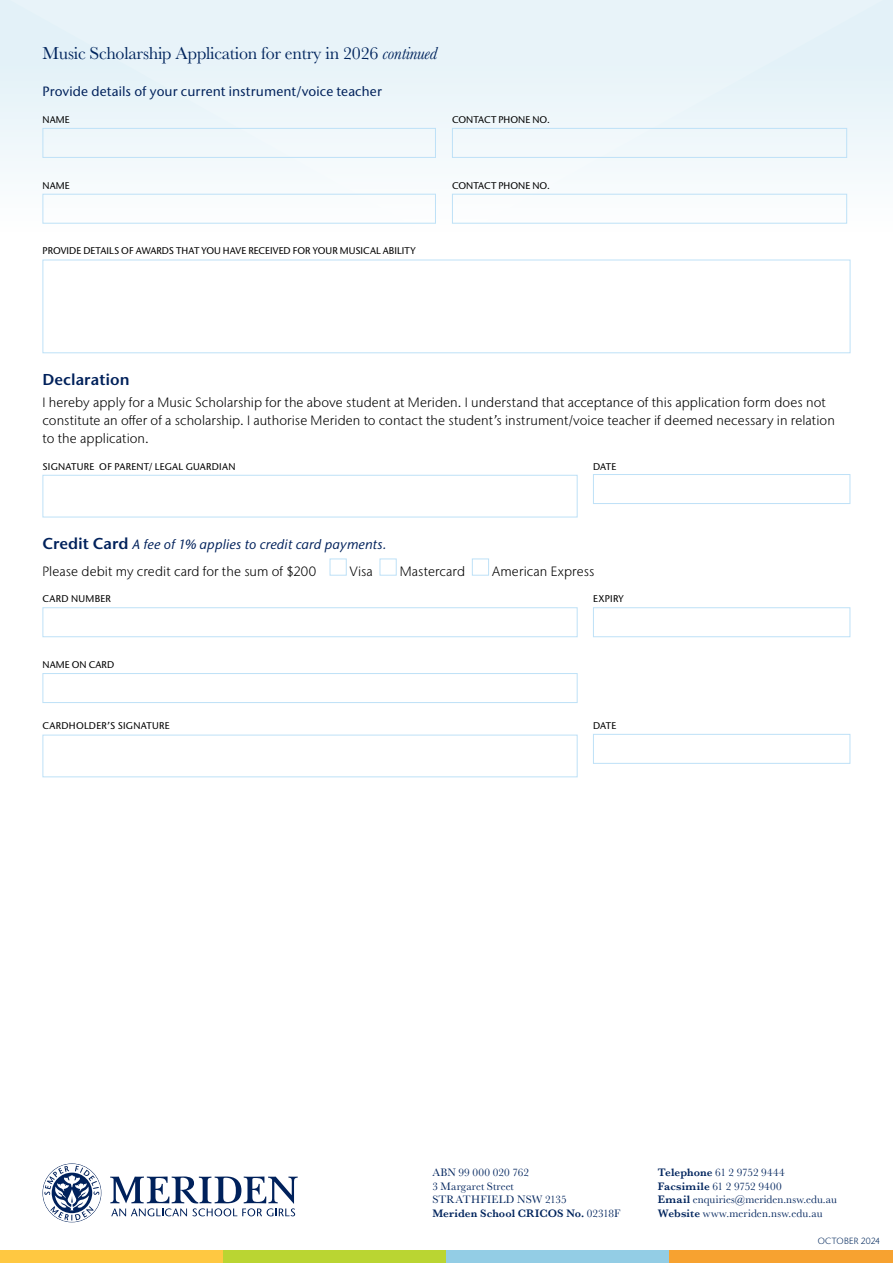
<style>
.page{position:relative;width:893px;height:1263px;background:#fff}
.page>*{position:absolute;margin:0;border:0;box-sizing:border-box;transform-origin:0 0}
.t1{font:18px "Baskerville";letter-spacing:-.015em;color:#00245d}
.Body_Copy{font:600 15.75px "Stone Sans ITC Std";letter-spacing:.005em;color:#00215b}
.Body_Copy-2{font:300 13.5px/18px "Stone Sans IIITC Std";letter-spacing:.005em;color:#000}
.Body_Copy-3{font:500 13.5px "Stone Sans ITC Std";letter-spacing:.01em;color:#00215b}
.Body_Copy-4{font:italic 500 13.5px "Stone Sans ITC Std";letter-spacing:.01em;color:#00215b}
.t2{font:11.25px/13.5px "Baskerville";letter-spacing:.01em;color:#00245d}
.Small_Caps_Copy{font:500 9.75px "Stone Sans ITC Std";letter-spacing:.005em;color:#000}
.Body_Copy-5{font:500 9.75px "Stone Sans ITC Std";letter-spacing:.025em;color:#000}
.Body_Copy-6{font:300 9px "Stone Sans IIITC Std";letter-spacing:.015em;color:#00275b}
.s1{font-style:italic}
.s2{font-weight:600;font-style:normal;font-size:15.75px}
.s3{font-weight:600}
</style>
<div class="page">
<div style="left:0;top:1251px;width:223px;height:12px;background:#ffc841"></div>
<div style="left:223px;top:1251px;width:223px;height:12px;background:#bad532"></div>
<div style="left:446px;top:1251px;width:224px;height:12px;background:#93cde5"></div>
<div style="left:670px;top:1251px;width:223px;height:12px;background:#f7a230"></div>
<svg style="left:0;top:0;width:893px;height:224px;fill:#ecf5fa"></svg>
<svg style="left:43px;top:1163px;width:58px;height:59px"></svg>
<svg style="left:110px;top:1176px;width:188px;height:40px"></svg>
<div style="left:43px;top:128px;width:393px;height:30px;border:1px solid #bee1f7"></div>
<div style="left:452px;top:128px;width:395px;height:30px;border:1px solid #bee1f7"></div>
<div style="left:43px;top:194px;width:393px;height:30px;border:1px solid #bee1f7"></div>
<div style="left:452px;top:194px;width:395px;height:30px;border:1px solid #bee1f7"></div>
<div style="left:43px;top:260px;width:807px;height:93px;border:1px solid #bee1f7"></div>
<div style="left:43px;top:475px;width:535px;height:42px;border:1px solid #bee1f7"></div>
<div style="left:593px;top:474px;width:257px;height:30px;border:1px solid #bee1f7"></div>
<div style="left:330px;top:558px;width:17px;height:18px;border:1px solid #bee1f7"></div>
<div style="left:380px;top:558px;width:17px;height:18px;border:1px solid #bee1f7"></div>
<div style="left:472px;top:558px;width:17px;height:18px;border:1px solid #bee1f7"></div>
<div style="left:43px;top:607px;width:535px;height:30px;border:1px solid #bee1f7"></div>
<div style="left:593px;top:607px;width:257px;height:30px;border:1px solid #bee1f7"></div>
<div style="left:43px;top:673px;width:535px;height:30px;border:1px solid #bee1f7"></div>
<div style="left:43px;top:735px;width:535px;height:42px;border:1px solid #bee1f7"></div>
<div style="left:593px;top:734px;width:257px;height:30px;border:1px solid #bee1f7"></div>
<h1 class="t1" style="left:43px;top:41px;width:396px">Music Scholarship Application for entry in 2026 <span class="s1">continued</span></h1>
<p class="Body_Copy-3" style="left:43px;top:83px;width:341px">Provide details of your current instrument/voice teacher</p>
<p class="Small_Caps_Copy" style="left:43px;top:113px;width:29px">NAME</p>
<p class="Small_Caps_Copy" style="left:452px;top:113px;width:99px">CONTACT PHONE NO.</p>
<p class="Small_Caps_Copy" style="left:43px;top:179px;width:29px">NAME</p>
<p class="Small_Caps_Copy" style="left:452px;top:179px;width:99px">CONTACT PHONE NO.</p>
<p class="Small_Caps_Copy" style="left:43px;top:245px;width:375px">PROVIDE DETAILS OF AWARDS THAT YOU HAVE RECEIVED FOR YOUR MUSICAL ABILITY</p>
<p class="Body_Copy" style="left:43px;top:369px;width:89px">Declaration</p>
<p class="Body_Copy-2" style="left:43px;top:393px;width:794px">I hereby apply for a Music Scholarship for the above student at Meriden. I understand that acceptance of this application form does not constitute an offer of a scholarship. I authorise Meriden to contact the student’s instrument/voice teacher if deemed necessary in relation to the application.</p>
<p class="Body_Copy-5" style="left:43px;top:460px;width:194px">SIGNATURE OF PARENT/ LEGAL GUARDIAN</p>
<p class="Body_Copy-5" style="left:593px;top:460px;width:25px">DATE</p>
<p class="Body_Copy-4" style="left:43px;top:536px;width:346px"><span class="s2">Credit Card</span> A fee of 1% applies to credit card payments.</p>
<p class="Body_Copy-2" style="left:43px;top:562px;width:275px">Please debit my credit card for the sum of $200</p>
<p class="Body_Copy-2" style="left:350px;top:562px;width:24px">Visa</p>
<p class="Body_Copy-2" style="left:400px;top:562px;width:67px">Mastercard</p>
<p class="Body_Copy-2" style="left:492px;top:562px;width:104px">American Express</p>
<p class="Body_Copy-5" style="left:43px;top:593px;width:70px">CARD NUMBER</p>
<p class="Body_Copy-5" style="left:593px;top:593px;width:32px">EXPIRY</p>
<p class="Small_Caps_Copy" style="left:43px;top:658px;width:73px">NAME ON CARD</p>
<p class="Body_Copy-5" style="left:43px;top:720px;width:129px">CARDHOLDER’S SIGNATURE</p>
<p class="Body_Copy-5" style="left:593px;top:720px;width:25px">DATE</p>
<p class="t2" style="left:432px;top:1166px;width:190px">ABN 99 000 020 762<br>3 Margaret Street<br>STRATHFIELD NSW 2135<br><span class="s3">Meriden School CRICOS No.</span> 02318F</p>
<p class="t2" style="left:658px;top:1166px;width:180px"><span class="s3">Telephone</span> 61 2 9752 9444<br><span class="s3">Facsimile</span> 61 2 9752 9400<br><span class="s3">Email</span> enquiries@meriden.nsw.edu.au<br><span class="s3">Website</span> www.meriden.nsw.edu.au</p>
<p class="Body_Copy-6" style="left:818px;top:1235px;width:64px">OCTOBER 2024</p>
</div>
